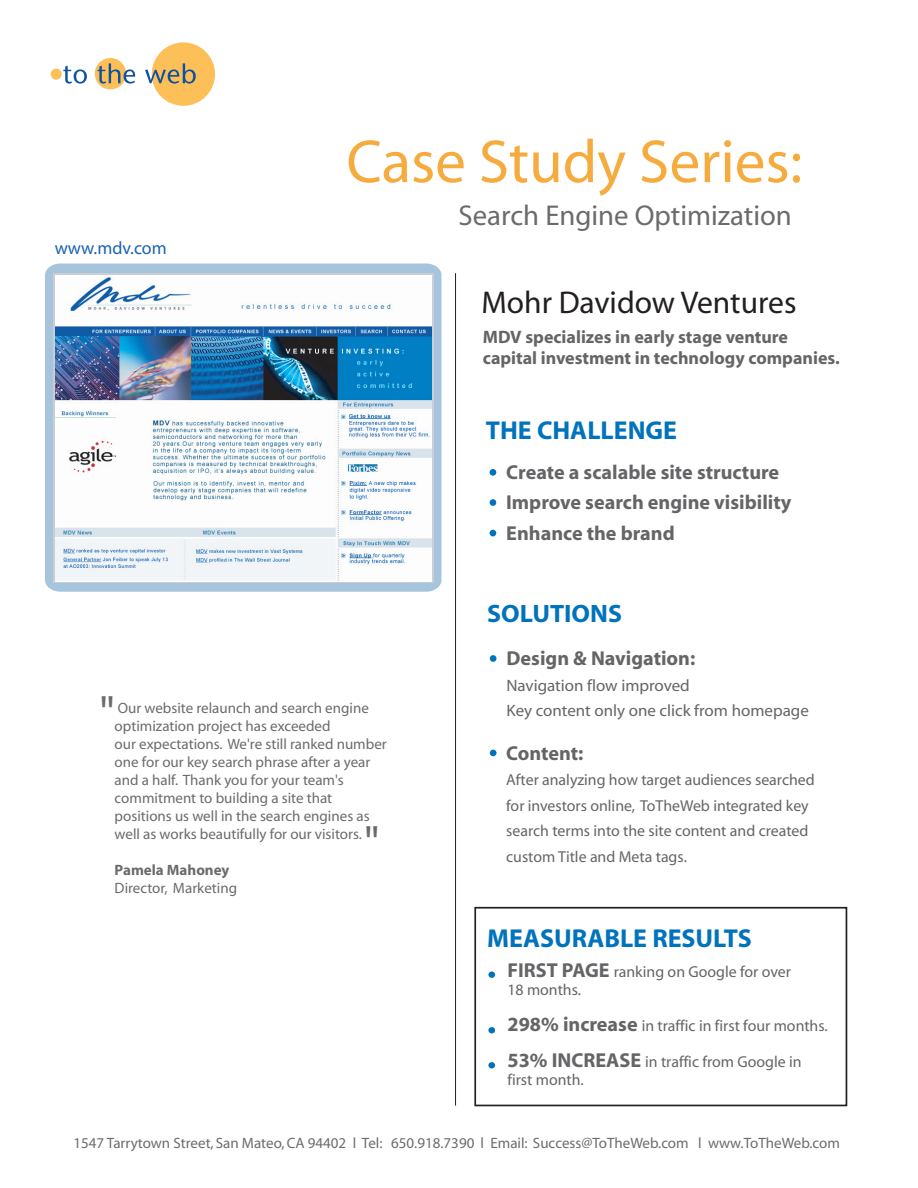
<style>
.page{position:relative;width:918px;height:1188px;background:#fff}
.page>*{position:absolute;margin:0;border:0;box-sizing:border-box;transform-origin:0 0}
.t1{font:61.2px "Myriad";color:#f5ab3d}
.t2{font:45.9px "Myriad";color:#6b6b6e}
.t3{font:31.5px "Myriad";color:#231f20}
.t4{font:28.8px "Myriad";color:#6b6b6e}
.t5{font:700 25.95px "Myriad";color:#0073bc}
.t6{font:700 25.2px "Myriad";color:#0073bc}
.t7{font:700 20.25px/30.3px "Myriad";color:#656568}
.t8{font:700 18px/21px "Myriad";color:#656568}
.t9{font:18px "Myriad";color:#1a63b0}
.t10{font:16.5px/25.5px "Myriad";color:#656568}
.t11{font:15.9px/25.5px "Myriad";color:#656568}
.t12{font:15px/18px "Myriad";color:#6b6b6e}
.t13{font:15px "Myriad";color:#6c6c6f}
.t14{font:700 15px "Myriad";color:#6b6b6e}
.s1{font-weight:700;font-size:20.25px}
</style>
<div class="page">
<div style="left:474px;top:907px;width:373px;height:199px;border:2px solid #231f20"></div>
<div style="left:490px;top:469px;width:6px;height:7px;background:#0073bc;border-radius:50%"></div>
<div style="left:490px;top:499px;width:6px;height:7px;background:#0073bc;border-radius:50%"></div>
<svg style="left:490px;top:530px;width:6px;height:6px"></svg>
<div style="left:488px;top:972px;width:7px;height:6px;background:#0073bc;border-radius:50%"></div>
<div style="left:488px;top:1027px;width:7px;height:6px;background:#0073bc;border-radius:50%"></div>
<div style="left:488px;top:1062px;width:7px;height:6px;background:#0073bc;border-radius:50%"></div>
<div style="left:490px;top:655px;width:6px;height:7px;background:#0073bc;border-radius:50%"></div>
<svg style="left:490px;top:750px;width:6px;height:6px"></svg>
<svg style="left:45px;top:264px;width:396px;height:328px;background:#a9c6dd"></svg>
<div style="left:54px;top:274px;width:380px;height:309px;background:linear-gradient(to bottom,#caced4,#caced4)"></div>
<img style="left:56px;top:275px;width:375px;height:306px">
<div style="left:95px;top:58px;width:31px;height:31px;background:#fdbf58;border-radius:50%"></div>
<div style="left:51px;top:69px;width:11px;height:11px;background:#fdbf58;border-radius:50%"></div>
<div style="left:152px;top:42px;width:63px;height:64px;background:#fdbf58;border-radius:50%"></div>
<svg style="left:63px;top:66px;width:24px;height:18px"></svg>
<svg style="left:97px;top:63px;width:38px;height:21px"></svg>
<svg style="left:145px;top:63px;width:51px;height:21px"></svg>
<p class="t9" style="left:55px;top:239px;width:114px">www.mdv.com</p>
<h1 class="t1" style="left:346px;top:131px;width:457px">Case Study Series:</h1>
<h3 class="t4" style="left:459px;top:201px;width:335px">Search Engine Optimization</h3>
<h3 class="t3" style="left:481px;top:286px;width:317px">Mohr Davidow Ventures</h3>
<p class="t8" style="left:483px;top:327px;width:359px">MDV specializes in early stage venture capital investment in technology companies.</p>
<h3 class="t5" style="left:486px;top:416px;width:193px">THE CHALLENGE</h3>
<h3 class="t7" style="left:506px;top:458px;width:287px">Create a scalable site structure<br>Improve search engine visibility<br>Enhance the brand</h3>
<h3 class="t6" style="left:487px;top:601px;width:136px">SOLUTIONS</h3>
<h2 class="t2" style="left:100px;top:690px;width:17px">"</h2>
<p class="t12" style="left:115px;top:699px;width:274px">Our website relaunch and search engine optimization project has exceeded<br>our expectations. We're still ranked number one for our key search phrase after a year and a half. Thank you for your team's commitment to building a site that positions us well in the search engines as well as works beautifully for our visitors.</p>
<p class="t14" style="left:115px;top:862px;width:116px">Pamela Mahoney</p>
<p class="t12" style="left:115px;top:879px;width:124px">Director, Marketing</p>
<h2 class="t2" style="left:364px;top:820px;width:17px">"</h2>
<h3 class="t7" style="left:506px;top:644px;width:190px">Design &amp; Navigation:</h3>
<p class="t10" style="left:506px;top:673px;width:304px">Navigation flow improved<br>Key content only one click from homepage</p>
<h3 class="t7" style="left:506px;top:738px;width:79px">Content:</h3>
<p class="t11" style="left:506px;top:768px;width:310px">After analyzing how target audiences searched for investors online, ToTheWeb integrated key search terms into the site content and created custom Title and Meta tags.</p>
<h3 class="t5" style="left:487px;top:924px;width:266px">MEASURABLE RESULTS</h3>
<p class="t11" style="left:507px;top:963px;width:285px;line-height:18px"><span class="s1">FIRST PAGE</span> ranking on Google for over<br>18 months.</p>
<p class="t11" style="left:508px;top:1013px;width:322px"><span class="s1">298% increase</span> in traffic in first four months.</p>
<p class="t11" style="left:507px;top:1053px;width:296px;line-height:18px"><span class="s1">53% INCREASE</span> in traffic from Google in first month.</p>
<p class="t13" style="left:74px;top:1135px;width:768px">1547 Tarrytown Street, San Mateo, CA 94402 l Tel: 650.918.7390 l Email: Success@ToTheWeb.com l www.ToTheWeb.com</p>
</div>
